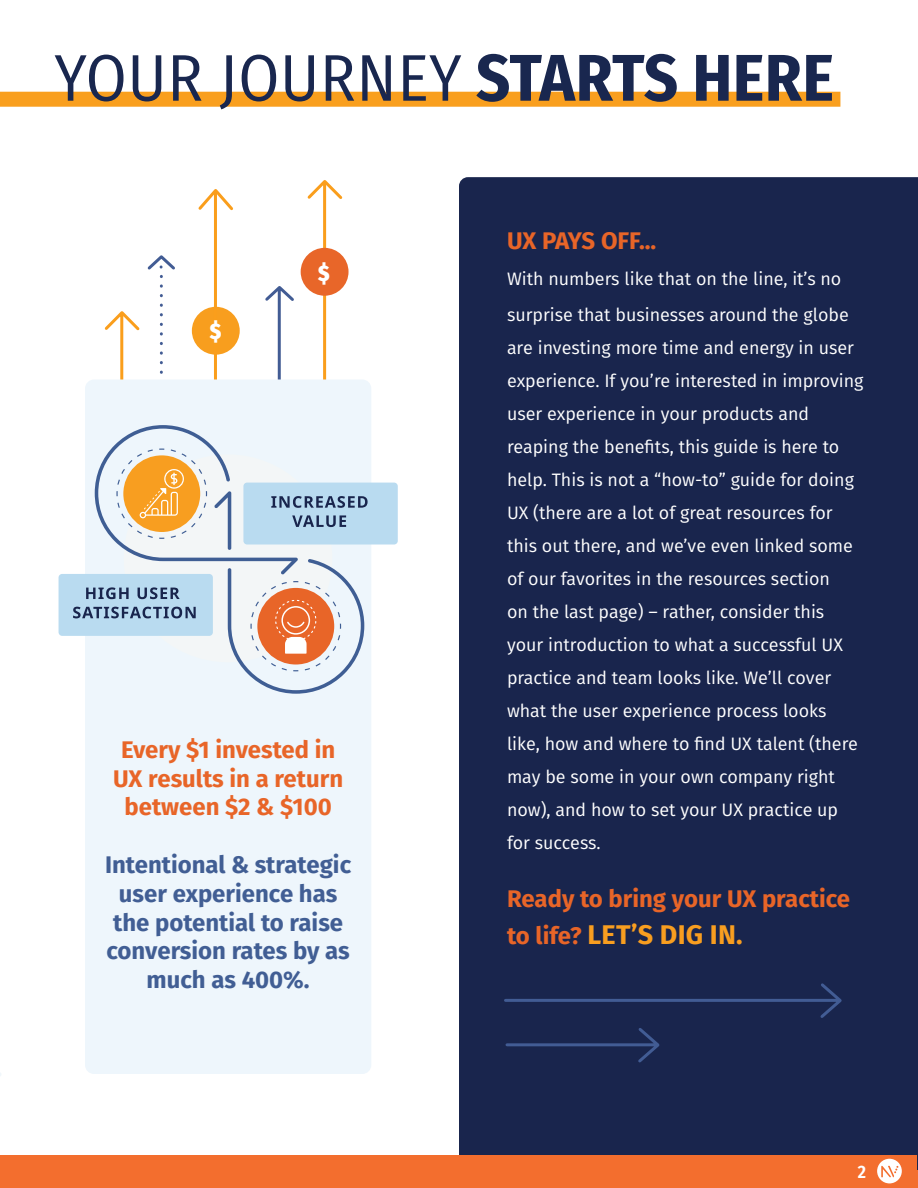
<style>
.page{position:relative;width:918px;height:1188px;background:#fff}
.page>*{position:absolute;margin:0;border:0;box-sizing:border-box;transform-origin:0 0}
.t1{font:66px "Fira Sans Condensed";letter-spacing:.01em;color:#19274f}
.header_2{font:700 27px "Fira Sans";letter-spacing:.01em;color:#f89e20}
.header_2-2{font:700 24px/28.8px "Fira Sans";color:#e86528;text-align:center}
.header_2-3{font:700 24px/28.8px "Fira Sans";color:#415e94;text-align:center}
.header_2-4{font:800 22.5px "Fira Sans Condensed";color:#fff}
.dark_body{font:18px/33px "Fira Sans";color:#fff}
.Paragraph_Style_1{font:600 18px "Fira Sans Condensed";color:#fff}
.s1{font-weight:700}
.s2{font-size:24px;color:#e86528}
</style>
<div class="page">
<div style="left:0;top:1155px;width:918px;height:33px;background:#f36e2e"></div>
<div style="left:459px;top:177px;width:459px;height:993px;background:#19254d"></div>
<div style="left:0;top:92px;width:840px;height:15px;background:#f99f1e"></div>
<div style="left:0;top:1155px;width:917px;height:32px;background:#f36e2e"></div>
<svg style="left:877px;top:1159px;width:25px;height:24px"></svg>
<div style="left:59px;top:574px;width:154px;height:62px;background:#b9dbf0;border-radius:4px"></div>
<div style="left:243px;top:483px;width:155px;height:62px;background:#b9dbf0;border-radius:4px"></div>
<svg style="left:73px;top:180px;width:295px;height:894px"></svg>
<svg style="left:502px;top:981px;width:343px;height:84px;background:#1b2851"></svg>
<p class="t1" style="left:54px;top:28px;width:781px">YOUR JOURNEY <span class="s1">STARTS HERE</span></p>
<p class="header_2-4" style="left:210px;top:311px;width:13px">$</p>
<p class="header_2-4" style="left:318px;top:253px;width:13px">$</p>
<p class="header_2-2" style="left:113px;top:733px;width:231px">Every $1 invested in<br>UX results in a return between $2 &amp; $100</p>
<p class="header_2-3" style="left:105px;top:849px;width:248px">Intentional &amp; strategic user experience has the potential to raise conversion rates by as much as 400%.</p>
<p class="header_2-4" style="left:134px;top:860px;width:13px">$</p>
<p class="header_2-2" style="left:507px;top:225px;width:151px">UX PAYS OFF...</p>
<p class="dark_body" style="left:507px;top:260px;width:343px;line-height:36px">With numbers like that on the line, it’s no surprise that businesses around the globe</p>
<p class="dark_body" style="left:507px;top:331px;width:358px">are investing more time and energy in user experience. If you’re interested in improving user experience in your products and reaping the benefits, this guide is here to help. This is not a “how-to” guide for doing UX (there are a lot of great resources for this out there, and we’ve even linked some of our favorites in the resources section<br>on the last page) – rather, consider this your introduction to what a successful UX practice and team looks like. We’ll cover what the user experience process looks like, how and where to find UX talent (there may be some in your own company right now), and how to set your UX practice up for success.</p>
<p class="header_2-2" style="left:507px;top:882px;width:345px">Ready to bring your UX practice</p>
<p class="header_2" style="left:507px;top:912px;width:237px"><span class="s2">to life?</span> LET’S DIG IN.</p>
<p class="Paragraph_Style_1" style="left:858px;top:1157px;width:10px">2</p>
</div>
